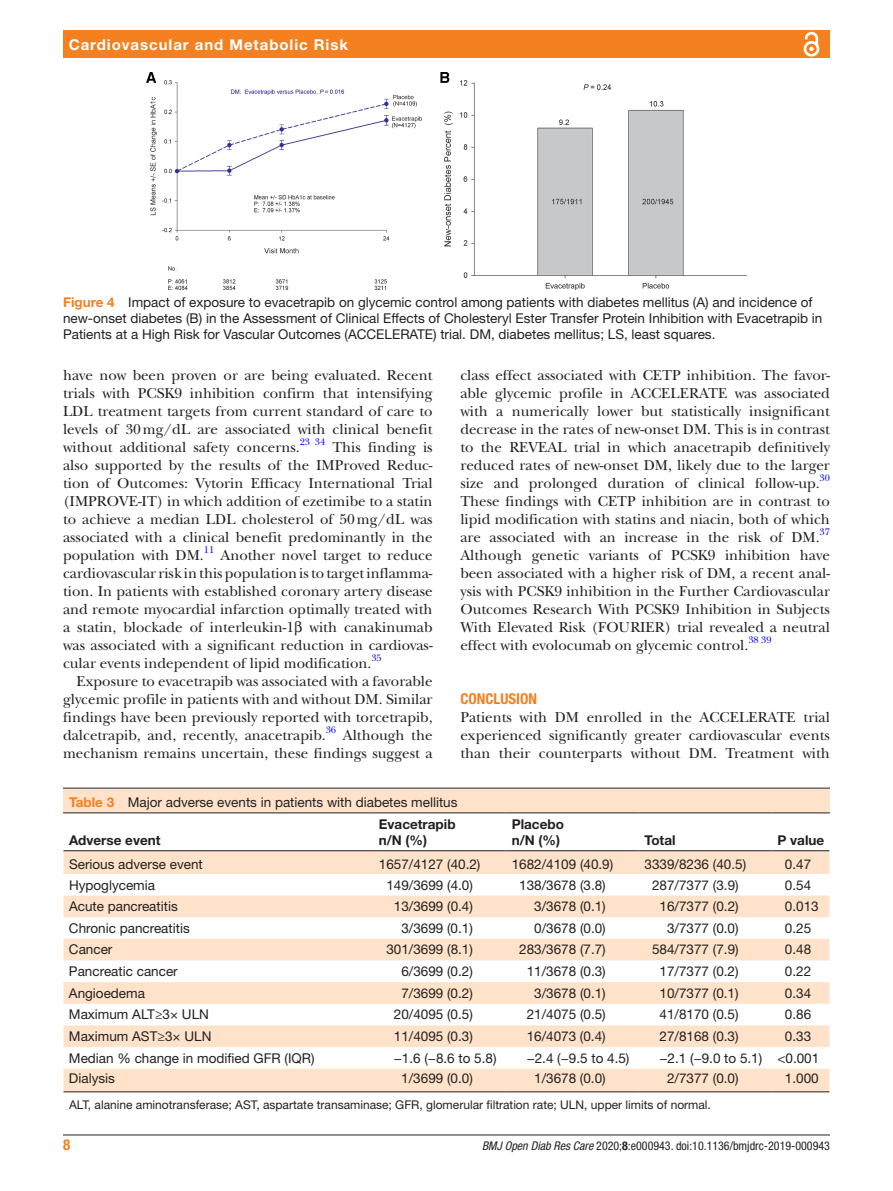
<style>
.page{position:relative;width:893px;height:1191px;background:#fff}
.page>*{position:absolute;margin:0;border:0;box-sizing:border-box;transform-origin:0 0}
.t1{font:15px/18px "New Baskerville";color:#231f20;text-align:justify}
.t2{font:700 15px "Helvetica Neue LT Std";letter-spacing:.065em;color:#fff}
.t3{font:700 condensed 15px "Helvetica Neue LT Std";color:#f58020}
.t4{font:13.5px/16.2px "Helvetica Neue LT Std";color:#231f20}
.t5{font:700 13.5px/16.2px "Helvetica Neue LT Std";color:#231f20}
.t6{font:12px "Helvetica Neue LT Std";color:#231f20}
.t7{font:condensed 12px "Helvetica Neue LT Std";color:#231f20}
.t8{font:9.9px "New Baskerville";color:#00f}
.s1{font-weight:700;color:#f58020}
.s2{font-style:italic}
.s3{font-weight:700}
</style>
<div class="page">
<hr style="left:63px;top:1134px;width:767px;height:1px;background:#231f20">
<div style="left:63px;top:31px;width:767px;height:27px;background:#f58020"></div>
<svg style="left:803px;top:31px;width:17px;height:26px"></svg>
<img style="left:147px;top:73px;width:599px;height:216px">
<div style="left:63px;top:788px;width:767px;height:321px;background:#fee2c9"></div>
<hr style="left:63px;top:787px;width:767px;height:1px;background:#231f20">
<svg style="left:64px;top:813px;width:766px;height:296px;fill:#fff"></svg>
<hr style="left:63px;top:812px;width:310px;height:1px;background:#231f20">
<hr style="left:63px;top:850px;width:310px;height:1px;background:#231f20">
<hr style="left:373px;top:812px;width:133px;height:1px;background:#231f20">
<hr style="left:373px;top:850px;width:133px;height:1px;background:#231f20">
<hr style="left:506px;top:812px;width:133px;height:1px;background:#231f20">
<hr style="left:506px;top:850px;width:133px;height:1px;background:#231f20">
<hr style="left:639px;top:812px;width:132px;height:1px;background:#231f20">
<hr style="left:639px;top:850px;width:132px;height:1px;background:#231f20">
<hr style="left:771px;top:812px;width:59px;height:1px;background:#231f20">
<hr style="left:771px;top:850px;width:59px;height:1px;background:#231f20">
<hr style="left:373px;top:1091px;width:133px;height:1px;background:#231f20">
<hr style="left:506px;top:1091px;width:133px;height:1px;background:#231f20">
<hr style="left:639px;top:1091px;width:132px;height:1px;background:#231f20">
<hr style="left:63px;top:1091px;width:310px;height:1px;background:#231f20">
<hr style="left:771px;top:1091px;width:59px;height:1px;background:#231f20">
<hr style="left:63px;top:813px;width:1px;height:37px;background:#fff">
<svg style="left:63px;top:850px;width:1px;height:259px"></svg>
<hr style="left:69px;top:1108px;width:761px;height:2px;background:#fff">
<p class="t2" style="left:69px;top:35px;width:281px">Cardiovascular and Metabolic Risk</p>
<p class="t4" style="left:63px;top:294px;width:761px"><span class="s1">Figure 4</span> Impact of exposure to evacetrapib on glycemic control among patients with diabetes mellitus (A) and incidence of new-onset diabetes (B) in the Assessment of Clinical Effects of Cholesteryl Ester Transfer Protein Inhibition with Evacetrapib in<br>Patients at a High Risk for Vascular Outcomes (ACCELERATE) trial. DM, diabetes mellitus; LS, least squares.</p>
<p class="t1" style="left:63px;top:366px;width:371px">have now been proven or are being evaluated. Recent trials with PCSK9 inhibition confirm that intensifying LDL treatment targets from current standard of care to levels of 30mg/dL are associated with clinical benefit without additional safety concerns.</p>
<p class="t8" style="left:300px;top:436px;width:27px">23 34</p>
<p class="t1" style="left:63px;top:438px;width:371px;text-indent:269px">This finding is also supported by the results of the IMProved Reduc&shy;tion of Outcomes: Vytorin Efficacy International Trial (IMPROVE-IT) in which addition of ezetimibe to a statin to achieve a median LDL cholesterol of 50mg/dL was associated with a clinical benefit predominantly in the population with DM.</p>
<p class="t8" style="left:204px;top:544px;width:12px">11</p>
<p class="t1" style="left:63px;top:546px;width:371px;text-indent:158px">Another novel target to reduce cardiovascular risk in this population is to target inflamma&shy;tion. In patients with established coronary artery disease and remote myocardial infarction optimally treated with a statin, blockade of interleukin-1 with canakinumab was associated with a significant reduction in cardiovas&shy;cular events independent of lipid modification.</p>
<p class="t8" style="left:371px;top:652px;width:12px">35</p>
<p class="t1" style="left:63px;top:672px;width:371px;text-indent:14px">Exposure to evacetrapib was associated with a favorable glycemic profile in patients with and without DM. Similar findings have been previously reported with torcetrapib, dalcetrapib, and, recently, anacetrapib.</p>
<p class="t8" style="left:326px;top:724px;width:12px">36</p>
<p class="t1" style="left:63px;top:726px;width:371px;text-align:right">Although the<br>mechanism remains uncertain, these findings suggest a</p>
<p class="t1" style="left:460px;top:366px;width:371px">class effect associated with CETP inhibition. The favor&shy;able glycemic profile in ACCELERATE was associated with a numerically lower but statistically insignificant decrease in the rates of new-onset DM. This is in contrast to the REVEAL trial in which anacetrapib definitively reduced rates of new-onset DM, likely due to the larger size and prolonged duration of clinical follow-up.</p>
<p class="t8" style="left:820px;top:472px;width:12px">30</p>
<p class="t1" style="left:460px;top:492px;width:371px">These findings with CETP inhibition are in contrast to lipid modification with statins and niacin, both of which are associated with an increase in the risk of DM.</p>
<p class="t8" style="left:820px;top:526px;width:12px">37</p>
<p class="t1" style="left:460px;top:546px;width:371px">Although genetic variants of PCSK9 inhibition have been associated with a higher risk of DM, a recent anal&shy;ysis with PCSK9 inhibition in the Further Cardiovascular Outcomes Research With PCSK9 Inhibition in Subjects With Elevated Risk (FOURIER) trial revealed a neutral effect with evolocumab on glycemic control.</p>
<p class="t8" style="left:748px;top:634px;width:25px">38 39</p>
<p class="t3" style="left:460px;top:689px;width:78px">CONCLUSION</p>
<p class="t1" style="left:460px;top:708px;width:371px">Patients with DM enrolled in the ACCELERATE trial experienced significantly greater cardiovascular events than their counterparts without DM. Treatment with</p>
<p class="t4" style="left:69px;top:793px;width:390px"><span class="s1">Table 3</span> Major adverse events in patients with diabetes mellitus</p>
<p class="t5" style="left:69px;top:831px;width:93px">Adverse event</p>
<p class="t5" style="left:379px;top:815px;width:78px">Evacetrapib n/N (%)</p>
<p class="t5" style="left:512px;top:815px;width:54px">Placebo n/N (%)</p>
<p class="t5" style="left:645px;top:831px;width:32px">Total</p>
<p class="t5" style="left:777px;top:831px;width:48px">P value</p>
<p class="t4" style="left:69px;top:856px;width:135px">Serious adverse event</p>
<p class="t4" style="left:379px;top:856px;width:103px">1657/4127 (40.2)</p>
<p class="t4" style="left:512px;top:856px;width:103px">1682/4109 (40.9)</p>
<p class="t4" style="left:645px;top:856px;width:103px">3339/8236 (40.5)</p>
<p class="t4" style="left:785px;top:856px;width:28px">0.47</p>
<p class="t4" style="left:69px;top:876px;width:88px">Hypoglycemia</p>
<p class="t4" style="left:386px;top:876px;width:88px">149/3699 (4.0)</p>
<p class="t4" style="left:519px;top:876px;width:88px">138/3678 (3.8)</p>
<p class="t4" style="left:652px;top:876px;width:88px">287/7377 (3.9)</p>
<p class="t4" style="left:785px;top:876px;width:28px">0.54</p>
<p class="t4" style="left:69px;top:898px;width:110px">Acute pancreatitis</p>
<p class="t4" style="left:394px;top:898px;width:81px">13/3699 (0.4)</p>
<p class="t4" style="left:534px;top:898px;width:73px">3/3678 (0.1)</p>
<p class="t4" style="left:660px;top:898px;width:81px">16/7377 (0.2)</p>
<p class="t4" style="left:785px;top:898px;width:35px">0.013</p>
<p class="t4" style="left:69px;top:919px;width:122px">Chronic pancreatitis</p>
<p class="t4" style="left:401px;top:919px;width:73px">3/3699 (0.1)</p>
<p class="t4" style="left:534px;top:919px;width:73px">0/3678 (0.0)</p>
<p class="t4" style="left:667px;top:919px;width:73px">3/7377 (0.0)</p>
<p class="t4" style="left:785px;top:919px;width:28px">0.25</p>
<p class="t4" style="left:69px;top:941px;width:45px">Cancer</p>
<p class="t4" style="left:386px;top:941px;width:88px">301/3699 (8.1)</p>
<p class="t4" style="left:519px;top:941px;width:88px">283/3678 (7.7)</p>
<p class="t4" style="left:652px;top:941px;width:88px">584/7377 (7.9)</p>
<p class="t4" style="left:785px;top:941px;width:28px">0.48</p>
<p class="t4" style="left:69px;top:963px;width:110px">Pancreatic cancer</p>
<p class="t4" style="left:401px;top:963px;width:73px">6/3699 (0.2)</p>
<p class="t4" style="left:527px;top:963px;width:81px">11/3678 (0.3)</p>
<p class="t4" style="left:660px;top:963px;width:81px">17/7377 (0.2)</p>
<p class="t4" style="left:785px;top:963px;width:28px">0.22</p>
<p class="t4" style="left:69px;top:984px;width:78px">Angioedema</p>
<p class="t4" style="left:401px;top:984px;width:73px">7/3699 (0.2)</p>
<p class="t4" style="left:534px;top:984px;width:73px">3/3678 (0.1)</p>
<p class="t4" style="left:660px;top:984px;width:81px">10/7377 (0.1)</p>
<p class="t4" style="left:785px;top:984px;width:28px">0.34</p>
<p class="t4" style="left:69px;top:1006px;width:141px">Maximum ALT≥3× ULN</p>
<p class="t4" style="left:394px;top:1006px;width:81px">20/4095 (0.5)</p>
<p class="t4" style="left:527px;top:1006px;width:81px">21/4075 (0.5)</p>
<p class="t4" style="left:660px;top:1006px;width:81px">41/8170 (0.5)</p>
<p class="t4" style="left:785px;top:1006px;width:28px">0.86</p>
<p class="t4" style="left:69px;top:1028px;width:144px">Maximum AST≥3× ULN</p>
<p class="t4" style="left:394px;top:1028px;width:81px">11/4095 (0.3)</p>
<p class="t4" style="left:527px;top:1028px;width:81px">16/4073 (0.4)</p>
<p class="t4" style="left:660px;top:1028px;width:81px">27/8168 (0.3)</p>
<p class="t4" style="left:785px;top:1028px;width:28px">0.33</p>
<p class="t4" style="left:69px;top:1049px;width:247px">Median % change in modified GFR (IQR)</p>
<p class="t4" style="left:394px;top:1049px;width:104px">−1.6 (−8.6 to 5.8)</p>
<p class="t4" style="left:527px;top:1049px;width:104px">−2.4 (−9.5 to 4.5)</p>
<p class="t4" style="left:659px;top:1049px;width:161px">−2.1 (−9.0 to 5.1) &lt;0.001</p>
<p class="t4" style="left:69px;top:1069px;width:47px">Dialysis</p>
<p class="t4" style="left:401px;top:1069px;width:73px">1/3699 (0.0)</p>
<p class="t4" style="left:534px;top:1069px;width:73px">1/3678 (0.0)</p>
<p class="t4" style="left:667px;top:1069px;width:73px">2/7377 (0.0)</p>
<p class="t4" style="left:785px;top:1069px;width:35px">1.000</p>
<p class="t6" style="left:69px;top:1098px;width:643px">ALT, alanine aminotransferase; AST, aspartate transaminase; GFR, glomerular filtration rate; ULN, upper limits of normal.</p>
<p class="t3" style="left:63px;top:1135px;width:9px">8</p>
<p class="t7" style="left:482px;top:1138px;width:349px"><span class="s2">BMJ Open Diab Res Care</span> 2020;<span class="s3">8</span>:e000943. doi:10.1136/bmjdrc-2019-000943</p>
</div>
